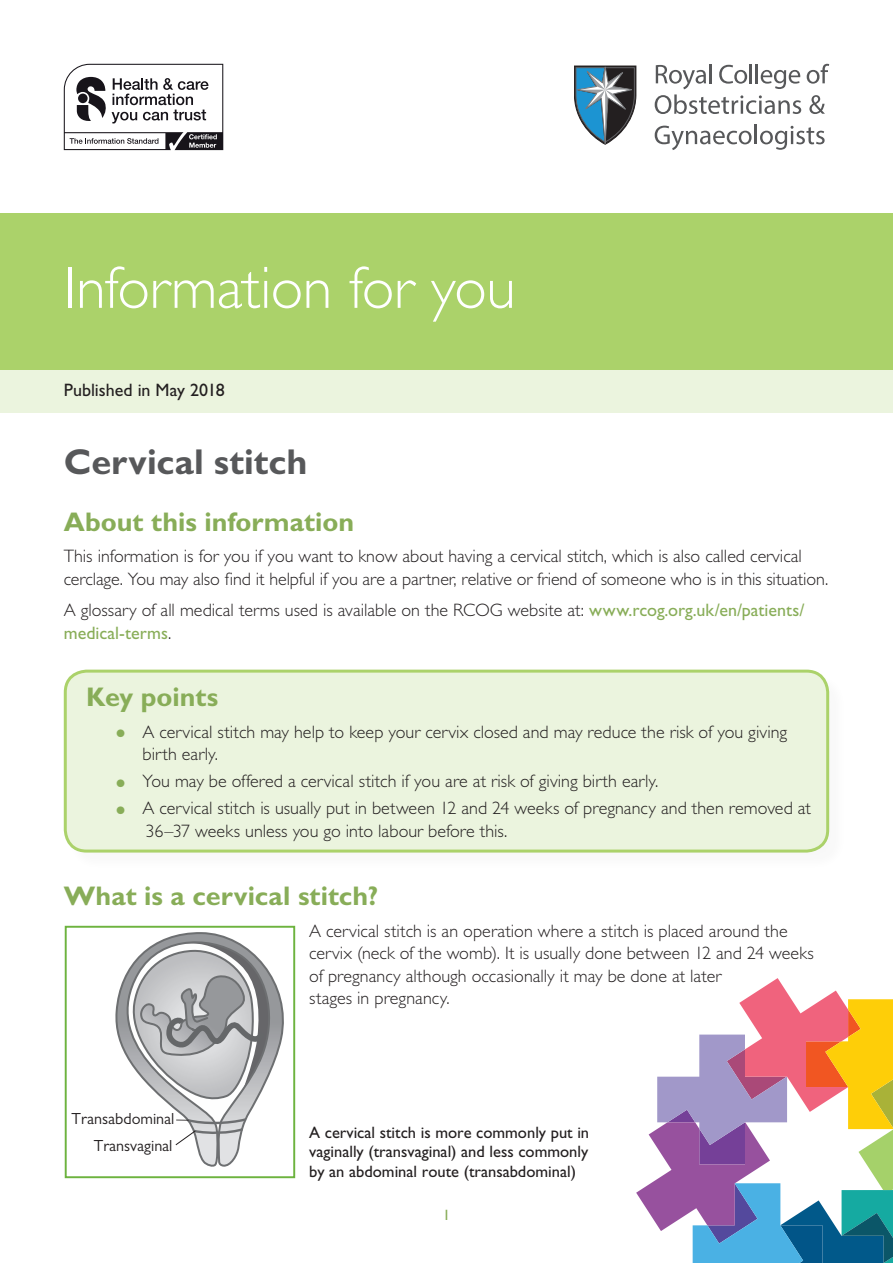
<style>
.page{position:relative;width:893px;height:1263px;background:#fff}
.page>*{position:absolute;margin:0;border:0;box-sizing:border-box;transform-origin:0 0}
.t1{font:300 60px "Gill Sans";letter-spacing:-.01em;color:#fff}
.PI_title{font:700 36px "Gill Sans";color:#57585a}
.PI_A_head{font:700 27px "Gill Sans";color:#88ad58}
.PI_body_text{font:300 18px/22.5px "Gill Sans";color:#231f20}
.PI_review_date{font:18px "Gill Sans";color:#231f20}
.PI_body_text-2{font:16.5px/19.5px "Gill Sans";color:#231f20;text-align:justify}
.t2{font:16.05px/27px "Gill Sans";color:#231f20;text-align:right}
.t3{font:15px "Gill Sans";color:#88ad58}
.s1{font-weight:400;color:#88ad58}
.s2{font-size:31.5px;color:#88ad58}
</style>
<div class="page">
<svg style="left:64px;top:64px;width:159px;height:86px"></svg>
<svg style="left:807px;top:64px;width:22px;height:20px"></svg>
<svg style="left:655px;top:64px;width:146px;height:50px"></svg>
<svg style="left:809px;top:95px;width:16px;height:19px"></svg>
<svg style="left:655px;top:125px;width:170px;height:25px"></svg>
<svg style="left:574px;top:65px;width:63px;height:80px"></svg>
<div style="left:0;top:213px;width:893px;height:157px;background:#abd26a"></div>
<svg style="left:636px;top:978px;width:257px;height:285px"></svg>
<div style="left:0;top:370px;width:893px;height:42px;background:#ebf4de"></div>
<div style="left:66px;top:672px;width:782px;height:199px;background:#231f20;opacity:.03"></div>
<div style="left:65px;top:671px;width:763px;height:180px;background:#ebf4de;border-radius:21px"></div>
<div style="left:64px;top:670px;width:765px;height:182px;border:3px solid #abd26a;border-radius:21px"></div>
<div style="left:65px;top:926px;width:230px;height:252px;border:2px solid #6db33f"></div>
<svg style="left:96px;top:932px;width:196px;height:247px"></svg>
<svg style="left:110px;top:934px;width:167px;height:223px"></svg>
<h1 class="t1" style="left:64px;top:254px;width:453px">Information for you</h1>
<p class="PI_review_date" style="left:64px;top:379px;width:162px">Published in May 2018</p>
<p class="PI_title" style="left:64px;top:440px;width:245px">Cervical stitch</p>
<p class="PI_A_head" style="left:64px;top:505px;width:292px">About this information</p>
<p class="PI_body_text" style="left:64px;top:545px;width:766px">This information is for you if you want to know about having a cervical stitch, which is also called cervical cerclage. You may also find it helpful if you are a partner, relative or friend of someone who is in this situation.</p>
<p class="PI_body_text" style="left:64px;top:599px;width:742px">A glossary of all medical terms used is available on the RCOG website at: <span class="s1">www.rcog.org.uk/en/patients/ medical-terms</span>.</p>
<h3 class="PI_A_head" style="left:86px;top:681px;width:133px">Key points</h3>
<p class="PI_body_text" style="left:143px;top:720px;width:646px;text-indent:-30px"><span class="s2">•</span> A cervical stitch may help to keep your cervix closed and may reduce the risk of you giving birth early.</p>
<p class="PI_body_text" style="left:113px;top:770px;width:547px"><span class="s2">•</span> You may be offered a cervical stitch if you are at risk of giving birth early.</p>
<p class="PI_body_text" style="left:146px;top:797px;width:667px;text-indent:-33px"><span class="s2">•</span> A cervical stitch is usually put in between 12 and 24 weeks of pregnancy and then removed at<br>36–37 weeks unless you go into labour before this.</p>
<p class="PI_A_head" style="left:64px;top:880px;width:316px">What is a cervical stitch?</p>
<p class="PI_body_text" style="left:309px;top:919px;width:506px">A cervical stitch is an operation where a stitch is placed around the cervix (neck of the womb). It is usually done between 12 and 24 weeks of pregnancy although occasionally it may be done at later<br>stages in pregnancy.</p>
<p class="t2" style="left:72px;top:1105px;width:104px">Transabdominal<br>Transvaginal</p>
<p class="PI_body_text-2" style="left:309px;top:1122px;width:282px">A cervical stitch is more commonly put in vaginally (transvaginal) and less commonly by an abdominal route (transabdominal)</p>
<p class="t3" style="left:443px;top:1207px;width:9px">1</p>
</div>
